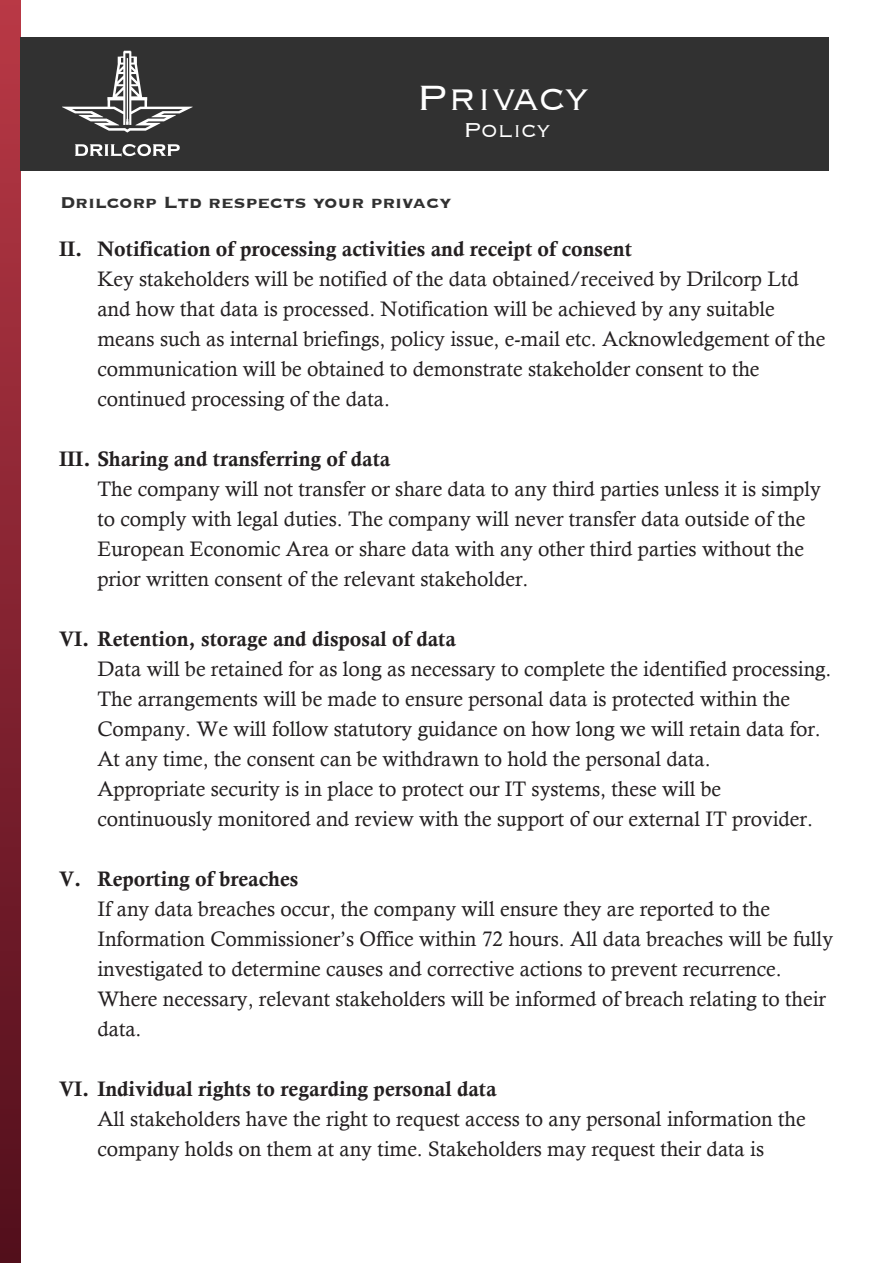
<style>
.page{position:relative;width:893px;height:1263px;background:#fff}
.page>*{position:absolute;margin:0;border:0;box-sizing:border-box;transform-origin:0 0}
.t1{font:300 46.95px "Copperplate";color:#fff}
.t2{font:300 27px "Copperplate";color:#fff}
.t3{font:21px/30px "Calisto";color:#231f20}
.t4{font:21px "Calis MT Bol";color:#231f20}
.t5{font:700 21px "Copperplate";color:#313131}
</style>
<div class="page">
<div style="left:0;top:0;width:20px;height:1262px;background:linear-gradient(to bottom,#b83845,#510e1c)"></div>
<div style="left:20px;top:37px;width:809px;height:133px;background:#313131"></div>
<svg style="left:75px;top:144px;width:105px;height:13px"></svg>
<svg style="left:62px;top:51px;width:131px;height:82px"></svg>
<h1 class="t1" style="left:416px;top:67px;width:174px">Privacy</h1>
<p class="t2" style="left:463px;top:112px;width:88px">Policy</p>
<p class="t5" style="left:60px;top:189px;width:393px">Drilcorp Ltd respects your privacy</p>
<p class="t4" style="left:59px;top:237px;width:574px">II. Notification of processing activities and receipt of consent</p>
<p class="t3" style="left:97px;top:264px;width:729px">Key stakeholders will be notified of the data obtained/received by Drilcorp Ltd and how that data is processed. Notification will be achieved by any suitable means such as internal briefings, policy issue, e-mail etc. Acknowledgement of the communication will be obtained to demonstrate stakeholder consent to the continued processing of the data.</p>
<p class="t4" style="left:59px;top:447px;width:333px">III. Sharing and transferring of data</p>
<p class="t3" style="left:97px;top:474px;width:725px">The company will not transfer or share data to any third parties unless it is simply to comply with legal duties. The company will never transfer data outside of the European Economic Area or share data with any other third parties without the prior written consent of the relevant stakeholder.</p>
<p class="t4" style="left:59px;top:627px;width:398px">VI. Retention, storage and disposal of data</p>
<p class="t3" style="left:97px;top:654px;width:736px">Data will be retained for as long as necessary to complete the identified processing.<br>The arrangements will be made to ensure personal data is protected within the Company. We will follow statutory guidance on how long we will retain data for.<br>At any time, the consent can be withdrawn to hold the personal data.<br>Appropriate security is in place to protect our IT systems, these will be continuously monitored and review with the support of our external IT provider.</p>
<p class="t4" style="left:59px;top:867px;width:241px">V. Reporting of breaches</p>
<p class="t3" style="left:97px;top:894px;width:737px">If any data breaches occur, the company will ensure they are reported to the Information Commissioner’s Office within 72 hours. All data breaches will be fully investigated to determine causes and corrective actions to prevent recurrence.<br>Where necessary, relevant stakeholders will be informed of breach relating to their data.</p>
<p class="t4" style="left:59px;top:1077px;width:439px">VI. Individual rights to regarding personal data</p>
<p class="t3" style="left:97px;top:1104px;width:710px">All stakeholders have the right to request access to any personal information the company holds on them at any time. Stakeholders may request their data is</p>
</div>
